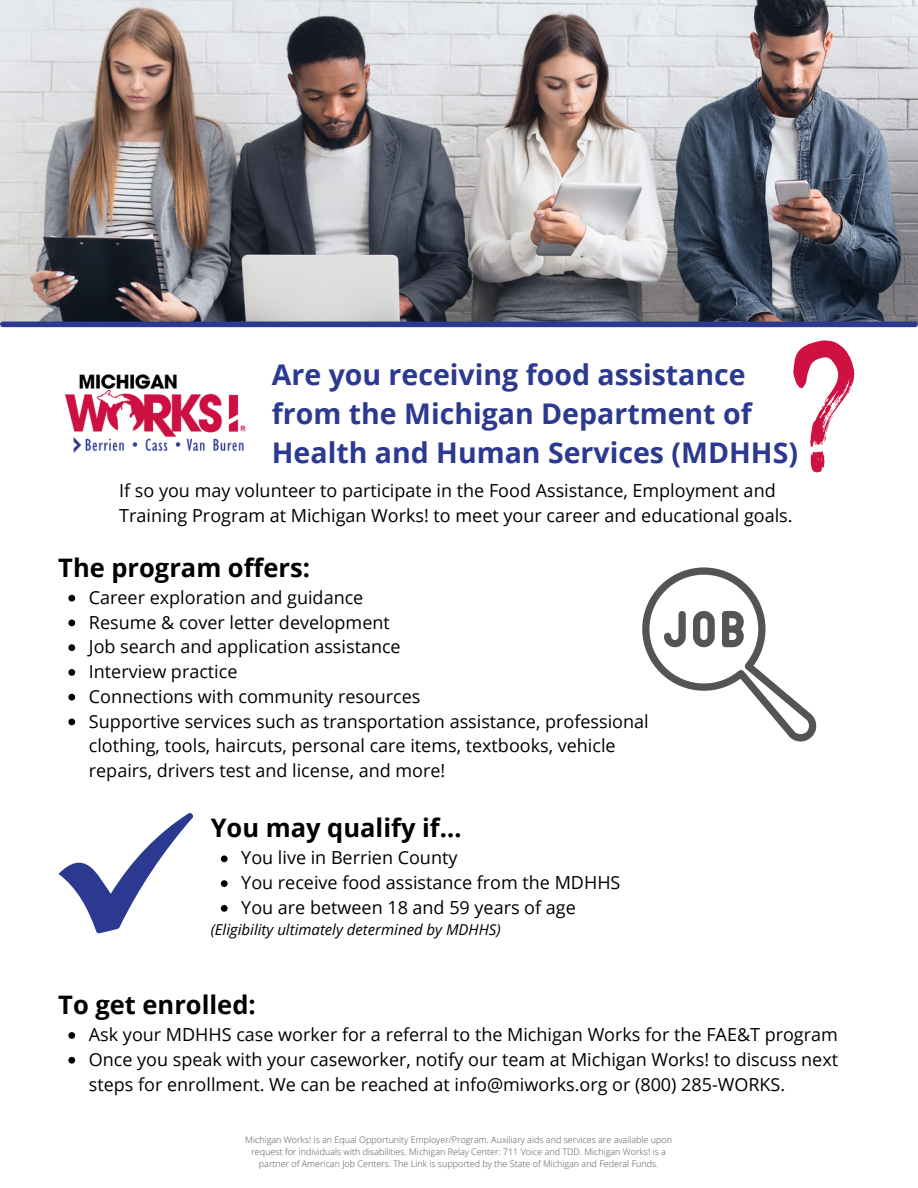
<style>
.page{position:relative;width:918px;height:1188px;background:#fff}
.page>*{position:absolute;margin:0;border:0;box-sizing:border-box;transform-origin:0 0}
.t1{font:700 28.5px/39.3px "Open Sans";color:#2b3990}
.t2{font:700 25.5px "Open Sans";color:#000}
.t3{font:18px/24.8px "Open Sans";color:#000}
.t4{font:italic 15px "Open Sans";color:#000}
.t5{font:300 9px/12px "Open Sans";color:#545454;text-align:center}
</style>
<div class="page">
<img style="left:0;top:0;width:918px;height:324px">
<svg style="left:221px;top:855px;width:7px;height:7px"></svg>
<svg style="left:221px;top:880px;width:7px;height:7px"></svg>
<svg style="left:221px;top:905px;width:7px;height:7px"></svg>
<img style="left:64px;top:374px;width:183px;height:79px">
<svg style="left:68px;top:595px;width:7px;height:7px"></svg>
<svg style="left:68px;top:620px;width:7px;height:6px"></svg>
<svg style="left:68px;top:644px;width:7px;height:7px"></svg>
<svg style="left:68px;top:669px;width:7px;height:7px"></svg>
<svg style="left:68px;top:694px;width:7px;height:7px"></svg>
<svg style="left:68px;top:719px;width:7px;height:6px"></svg>
<svg style="left:793px;top:340px;width:62px;height:133px"></svg>
<svg style="left:58px;top:813px;width:135px;height:120px"></svg>
<svg style="left:642px;top:567px;width:175px;height:175px"></svg>
<svg style="left:68px;top:1032px;width:7px;height:7px"></svg>
<svg style="left:68px;top:1057px;width:7px;height:7px"></svg>
<div style="left:3px;top:322px;width:912px;height:5px;background:#2b3990"></div>
<p class="t1" style="left:272px;top:354px;width:528px">Are you receiving food assistance from the Michigan Department of<br>Health and Human Services (MDHHS)</p>
<p class="t3" style="left:119px;top:478px;width:675px">If so you may volunteer to participate in the Food Assistance, Employment and<br>Training Program at Michigan Works! to meet your career and educational goals.</p>
<p class="t2" style="left:58px;top:550px;width:253px">The program offers:</p>
<p class="t3" style="left:89px;top:584px;width:276px">Career exploration and guidance</p>
<p class="t3" style="left:89px;top:609px;width:302px">Resume &amp; cover letter development</p>
<p class="t3" style="left:89px;top:634px;width:313px">Job search and application assistance</p>
<p class="t3" style="left:89px;top:659px;width:150px">Interview practice</p>
<p class="t3" style="left:89px;top:683px;width:333px">Connections with community resources</p>
<p class="t3" style="left:89px;top:708px;width:561px">Supportive services such as transportation assistance, professional clothing, tools, haircuts, personal care items, textbooks, vehicle repairs, drivers test and license, and more!</p>
<p class="t2" style="left:211px;top:810px;width:252px">You may qualify if…</p>
<p class="t3" style="left:241px;top:845px;width:218px">You live in Berrien County</p>
<p class="t3" style="left:241px;top:870px;width:381px">You receive food assistance from the MDHHS</p>
<p class="t3" style="left:241px;top:895px;width:336px">You are between 18 and 59 years of age</p>
<p class="t4" style="left:211px;top:919px;width:292px">(Eligibility ultimately determined by MDHHS)</p>
<p class="t2" style="left:58px;top:987px;width:199px">To get enrolled:</p>
<p class="t3" style="left:89px;top:1022px;width:751px">Ask your MDHHS case worker for a referral to the Michigan Works for the FAE&amp;T program</p>
<p class="t3" style="left:89px;top:1047px;width:751px">Once you speak with your caseworker, notify our team at Michigan Works! to discuss next steps for enrollment. We can be reached at info@miworks.org or (800) 285-WORKS.</p>
<p class="t5" style="left:245px;top:1134px;width:428px">Michigan Works! is an Equal Opportunity Employer/Program. Auxiliary aids and services are available upon request for individuals with disabilities. Michigan Relay Center: 711 Voice and TDD. Michigan Works! is a partner of American Job Centers. The Link is supported by the State of Michigan and Federal Funds.</p>
</div>
